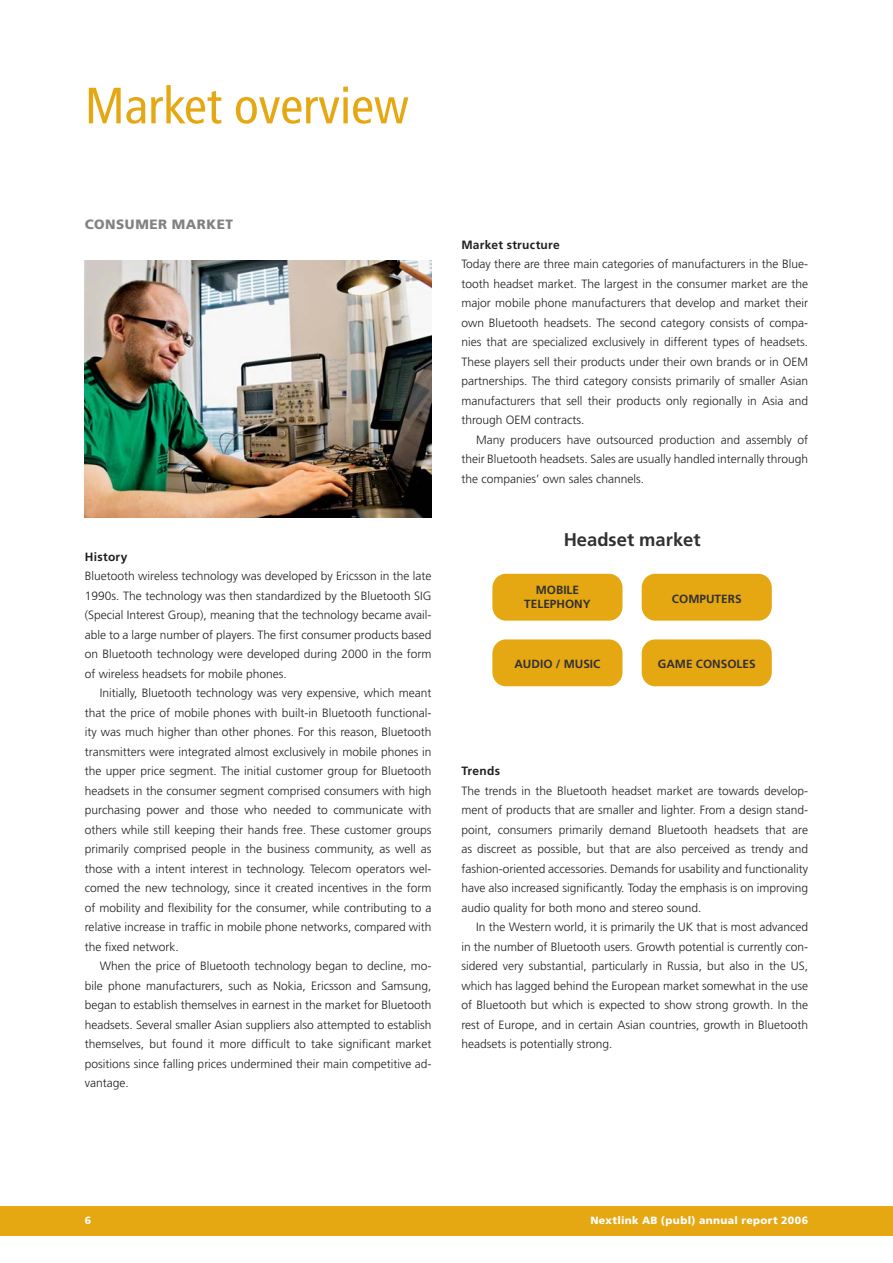
<style>
.page{position:relative;width:893px;height:1263px;background:#fff}
.page>*{position:absolute;margin:0;border:0;box-sizing:border-box;transform-origin:0 0}
.t1{font:condensed 51px "Frutiger";color:#e5a712}
.t2{font:700 18.45px "Frutiger";color:#323031}
.t3{font:900 13.5px "Frutiger";letter-spacing:.035em;color:#808284}
.t4{font:300 12px/19.5px "Frutiger";color:#231f20;text-align:justify}
.t5{font:700 12px "Frutiger";letter-spacing:.025em;color:#231f20}
.t6{font:700 11.85px/14.2px "Frutiger";color:#323031;text-align:center}
.t7{font:900 10.5px "Frutiger";letter-spacing:.035em;color:#fff}
</style>
<div class="page">
<div style="left:0;top:1206px;width:892px;height:30px;background:#e5a712"></div>
<div style="left:492px;top:574px;width:130px;height:47px;background:#e5a712;border-radius:14px"></div>
<div style="left:641px;top:574px;width:130px;height:47px;background:#e5a712;border-radius:14px"></div>
<div style="left:641px;top:639px;width:130px;height:47px;background:#e5a712;border-radius:14px"></div>
<div style="left:492px;top:639px;width:130px;height:47px;background:#e5a712;border-radius:14px"></div>
<img style="left:85px;top:261px;width:346px;height:256px">
<h1 class="t1" style="left:85px;top:85px;width:325px">Market overview</h1>
<p class="t3" style="left:85px;top:219px;width:150px">CONSUMER MARKET</p>
<p class="t5" style="left:85px;top:552px;width:44px">History</p>
<p class="t4" style="left:85px;top:567px;width:348px">Bluetooth wireless technology was developed by Ericsson in the late 1990s. The technology was then standardized by the Bluetooth SIG (Special Interest Group), meaning that the technology became avail&shy;able to a large number of players. The first consumer products based on Bluetooth technology were developed during 2000 in the form of wireless headsets for mobile phones.</p>
<p class="t4" style="left:85px;top:684px;width:348px;text-indent:15px">Initially, Bluetooth technology was very expensive, which meant that the price of mobile phones with built-in Bluetooth functional&shy;ity was much higher than other phones. For this reason, Bluetooth transmitters were integrated almost exclusively in mobile phones in the upper price segment. The initial customer group for Bluetooth headsets in the consumer segment comprised consumers with high purchasing power and those who needed to communicate with others while still keeping their hands free. These customer groups primarily comprised people in the business community, as well as those with a intent interest in technology. Telecom operators wel&shy;comed the new technology, since it created incentives in the form of mobility and flexibility for the consumer, while contributing to a relative increase in traffic in mobile phone networks, compared with the fixed network.</p>
<p class="t4" style="left:85px;top:957px;width:348px;text-indent:15px">When the price of Bluetooth technology began to decline, mo&shy;bile phone manufacturers, such as Nokia, Ericsson and Samsung, began to establish themselves in earnest in the market for Bluetooth headsets. Several smaller Asian suppliers also attempted to establish themselves, but found it more difficult to take significant market positions since falling prices undermined their main competitive ad&shy;vantage.</p>
<p class="t5" style="left:461px;top:240px;width:100px">Market structure</p>
<p class="t4" style="left:461px;top:255px;width:348px">Today there are three main categories of manufacturers in the Blue&shy;tooth headset market. The largest in the consumer market are the major mobile phone manufacturers that develop and market their own Bluetooth headsets. The second category consists of compa&shy;nies that are specialized exclusively in different types of headsets.<br>These players sell their products under their own brands or in OEM partnerships. The third category consists primarily of smaller Asian manufacturers that sell their products only regionally in Asia and through OEM contracts.</p>
<p class="t4" style="left:461px;top:431px;width:348px;text-indent:15px">Many producers have outsourced production and assembly of their Bluetooth headsets. Sales are usually handled internally through the companies’ own sales channels.</p>
<h2 class="t2" style="left:563px;top:533px;width:138px">Headset market</h2>
<p class="t6" style="left:524px;top:583px;width:68px">MOBILE<br>TELEPHONY</p>
<p class="t6" style="left:672px;top:592px;width:71px">COMPUTERS</p>
<p class="t6" style="left:514px;top:658px;width:88px">AUDIO / MUSIC</p>
<p class="t6" style="left:657px;top:658px;width:99px">GAME CONSOLES</p>
<p class="t5" style="left:461px;top:766px;width:40px">Trends</p>
<p class="t4" style="left:461px;top:782px;width:348px">The trends in the Bluetooth headset market are towards develop&shy;ment of products that are smaller and lighter. From a design stand&shy;point, consumers primarily demand Bluetooth headsets that are as discreet as possible, but that are also perceived as trendy and fashion-oriented accessories. Demands for usability and functionality have also increased significantly. Today the emphasis is on improving audio quality for both mono and stereo sound.</p>
<p class="t4" style="left:461px;top:918px;width:348px;text-indent:15px">In the Western world, it is primarily the UK that is most advanced in the number of Bluetooth users. Growth potential is currently con&shy;sidered very substantial, particularly in Russia, but also in the US, which has lagged behind the European market somewhat in the use of Bluetooth but which is expected to show strong growth. In the rest of Europe, and in certain Asian countries, growth in Bluetooth headsets is potentially strong.</p>
<p class="t7" style="left:85px;top:1217px;width:8px">6</p>
<p class="t7" style="left:590px;top:1216px;width:219px">Nextlink AB (publ) annual report 2006</p>
</div>
